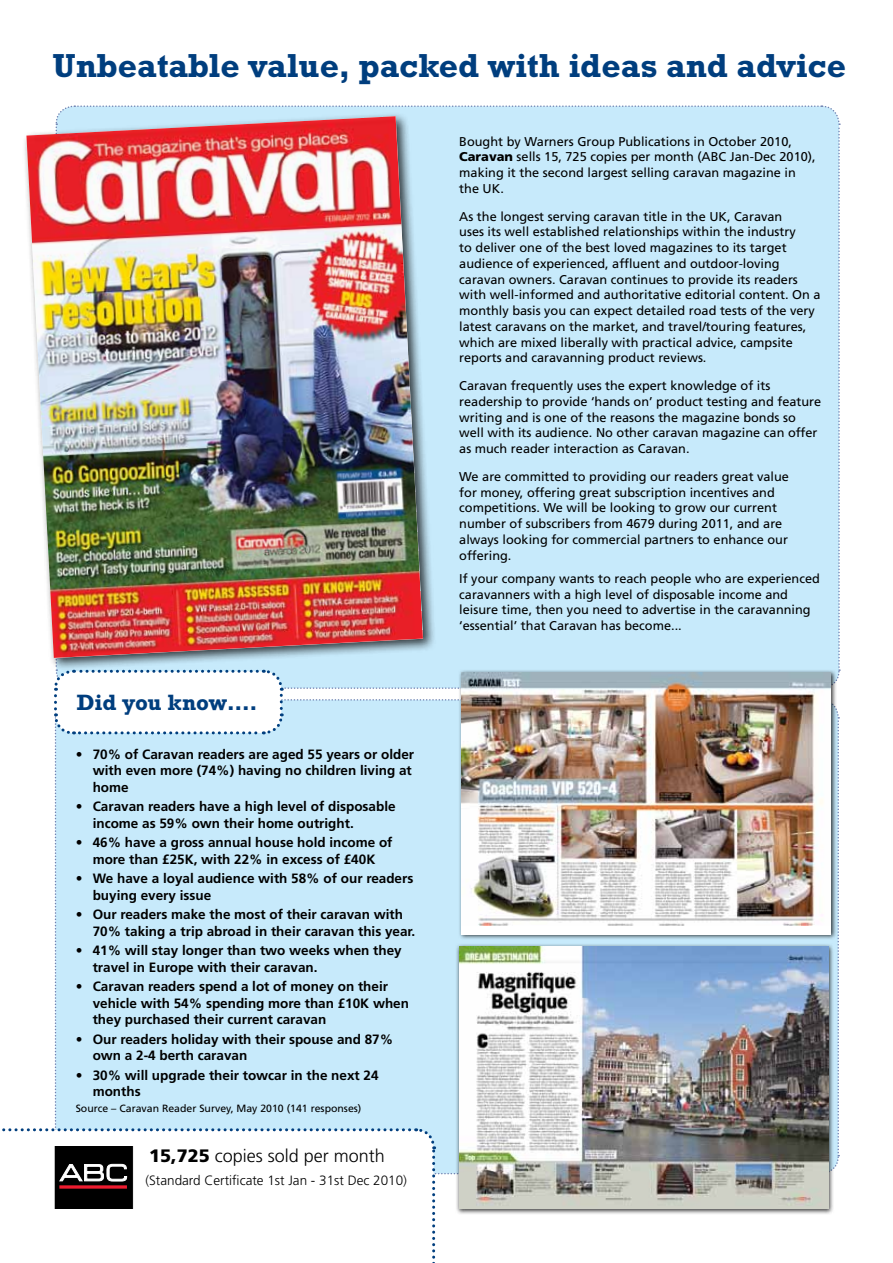
<style>
.page{position:relative;width:893px;height:1263px;background:#fff}
.page>*{position:absolute;margin:0;border:0;box-sizing:border-box;transform-origin:0 0}
.t1{font:700 33.75px "Rockwell Std";color:#003e7e}
.t2{font:700 22.5px "Rockwell Std";color:#003e7e}
.t3{font:300 18px "Frutiger LT Std";color:#000}
.t4{font:700 13.5px/16.5px "Frutiger LT Std";color:#000}
.t5{font:300 13.5px "Frutiger LT Std";color:#000}
.t6{font:12.75px/15.8px "Frutiger LT Std";color:#000}
.t7{font:10.5px "Frutiger LT Std";color:#000}
.s1{font-weight:900}
</style>
<div class="page">
<img style="left:2px;top:105px;width:838px;height:1158px">
<h1 class="t1" style="left:53px;top:46px;width:795px">Unbeatable value, packed with ideas and advice</h1>
<h2 class="t2" style="left:77px;top:689px;width:182px">Did you know….</h2>
<p class="t4" style="left:93px;top:746px;width:323px;text-indent:-17px">• 70% of Caravan readers are aged 55 years or older with even more (74%) having no children living at home</p>
<p class="t4" style="left:93px;top:799px;width:304px;text-indent:-17px">• Caravan readers have a high level of disposable income as 59% own their home outright.</p>
<p class="t4" style="left:76px;top:835px;width:318px;text-align:center">• 46% have a gross annual house hold income of more than £25K, with 22% in excess of £40K</p>
<p class="t4" style="left:93px;top:870px;width:322px;text-indent:-17px">• We have a loyal audience with 58% of our readers buying every issue</p>
<p class="t4" style="left:93px;top:906px;width:324px;text-indent:-17px">• Our readers make the most of their caravan with<br>70% taking a trip abroad in their caravan this year.</p>
<p class="t4" style="left:93px;top:942px;width:311px;text-indent:-17px">• 41% will stay longer than two weeks when they travel in Europe with their caravan.</p>
<p class="t4" style="left:93px;top:978px;width:318px;text-indent:-17px">• Caravan readers spend a lot of money on their vehicle with 54% spending more than £10K when they purchased their current caravan</p>
<p class="t4" style="left:93px;top:1031px;width:302px;text-indent:-17px">• Our readers holiday with their spouse and 87% own a 2-4 berth caravan</p>
<p class="t4" style="left:93px;top:1067px;width:287px;text-indent:-17px">• 30% will upgrade their towcar in the next 24 months</p>
<p class="t7" style="left:76px;top:1102px;width:287px">Source – Caravan Reader Survey, May 2010 (141 responses)</p>
<h3 class="t3" style="left:149px;top:1145px;width:237px"><span class="s1">15,725</span> copies sold per month</h3>
<p class="t5" style="left:145px;top:1173px;width:263px">(Standard Certificate 1st Jan - 31st Dec 2010)</p>
<p class="t6" style="left:459px;top:133px;width:358px">Bought by Warners Group Publications in October 2010, <span class="s1">Caravan</span> sells 15, 725 copies per month (ABC Jan-Dec 2010), making it the second largest selling caravan magazine in the UK.</p>
<p class="t6" style="left:459px;top:208px;width:363px">As the longest serving caravan title in the UK, Caravan<br>uses its well established relationships within the industry<br>to deliver one of the best loved magazines to its target audience of experienced, affluent and outdoor-loving caravan owners. Caravan continues to provide its readers with well-informed and authoritative editorial content. On a monthly basis you can expect detailed road tests of the very latest caravans on the market, and travel/touring features, which are mixed liberally with practical advice, campsite reports and caravanning product reviews.</p>
<p class="t6" style="left:459px;top:378px;width:364px">Caravan frequently uses the expert knowledge of its readership to provide ‘hands on’ product testing and feature writing and is one of the reasons the magazine bonds so well with its audience. No other caravan magazine can offer as much reader interaction as Caravan.</p>
<p class="t6" style="left:459px;top:469px;width:331px">We are committed to providing our readers great value for money, offering great subscription incentives and competitions. We will be looking to grow our current number of subscribers from 4679 during 2011, and are always looking for commercial partners to enhance our offering.</p>
<p class="t6" style="left:459px;top:571px;width:362px">If your company wants to reach people who are experienced caravanners with a high level of disposable income and leisure time, then you need to advertise in the caravanning ‘essential’ that Caravan has become...</p>
</div>
